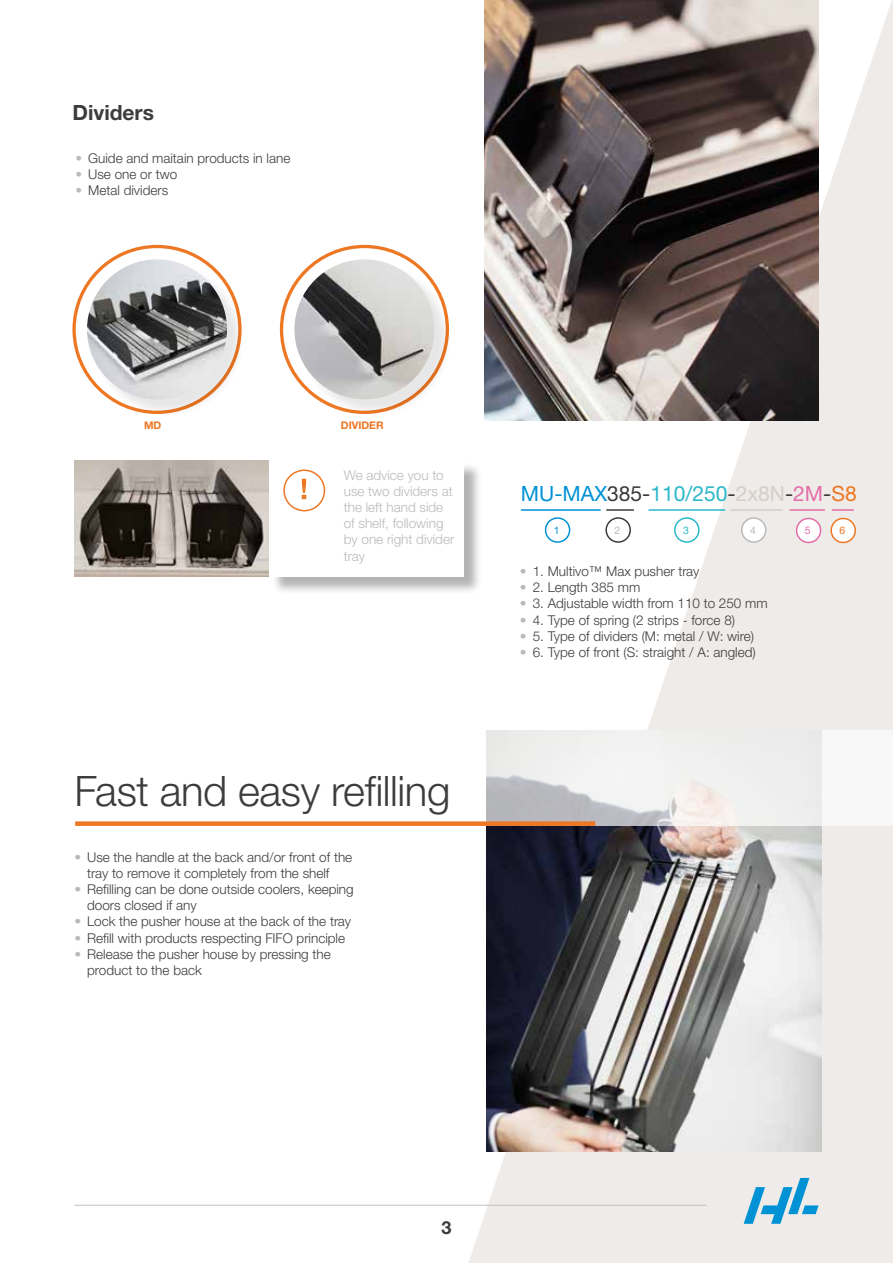
<style>
.page{position:relative;width:893px;height:1263px;background:#fff}
.page>*{position:absolute;margin:0;border:0;box-sizing:border-box;transform-origin:0 0}
.t1{font:300 42px "Helvetica Neue LTW1 G";letter-spacing:-.01em;color:#3c3c3b}
.t2{font:21px "Helvetica Neue LTW1 G";color:#3c3c3b}
.t3{font:700 21px "Helvetica Neue LTW1 G";color:#3c3c3b}
.t4{font:700 18px "Helvetica Neue LTW1 G";color:#3c3c3b}
.t5{font:300 13.5px/16.2px "Helvetica Neue LTW1 G";color:#3c3c3b}
.t6{font:300 13.5px/16.2px "Helvetica Neue LTW1 G";color:#bababa}
.t7{font:700 10.5px "Helvetica Neue LTW1 G";color:#ee7723}
.t8{font:10.5px "Helvetica Neue LTW1 G";color:#bababa}
.t9{font:10.5px "Helvetica Neue LTW1 G";color:#0092d5}
.t10{font:10.5px "Helvetica Neue LTW1 G";color:#2bb8c9}
.t11{font:10.5px "Helvetica Neue LTW1 G";color:#e56da7}
.t12{font:10.5px "Helvetica Neue LTW1 G";color:#ee7723}
.s1{color:#bababa}
.s2{color:#0092d5}
.s3{color:#2bb8c9}
.s4{color:#d5cec9}
.s5{color:#e56da7}
.s6{color:#ee7723}
</style>
<div class="page">
<svg style="left:461px;top:0;width:432px;height:1263px;fill:#eeebe9"></svg>
<img style="left:484px;top:0;width:335px;height:421px">
<img style="left:487px;top:826px;width:334px;height:325px">
<svg style="left:461px;top:730px;width:432px;height:96px;fill:#f1f0f0"></svg>
<div style="left:297px;top:262px;width:156px;height:156px;background:#000;opacity:.1"></div>
<img style="left:294px;top:259px;width:140px;height:140px;border-radius:70px">
<div style="left:89px;top:262px;width:156px;height:156px;background:#000;opacity:.1"></div>
<img style="left:87px;top:259px;width:140px;height:140px;border-radius:70px">
<div style="left:546px;top:518px;width:24px;height:24px;background:#fff;border-radius:50%"></div>
<div style="left:545px;top:517px;width:25px;height:26px;border:2px solid #0092d5;border-radius:50%"></div>
<div style="left:606px;top:518px;width:24px;height:24px;background:#fff;border-radius:50%"></div>
<div style="left:605px;top:517px;width:26px;height:26px;border:2px solid #3c3c3b;border-radius:50%"></div>
<div style="left:675px;top:518px;width:24px;height:24px;background:#fff;border-radius:50%"></div>
<div style="left:674px;top:517px;width:26px;height:26px;border:2px solid #2bb8c9;border-radius:50%"></div>
<div style="left:742px;top:518px;width:24px;height:24px;background:#fff;border-radius:50%"></div>
<div style="left:741px;top:517px;width:25px;height:26px;border:2px solid #bababa;border-radius:50%"></div>
<div style="left:796px;top:518px;width:25px;height:24px;background:#fff;border-radius:50%"></div>
<div style="left:796px;top:518px;width:25px;height:25px;border:2px solid #e56da7;border-radius:50%"></div>
<div style="left:831px;top:518px;width:24px;height:24px;background:#fff;border-radius:50%"></div>
<div style="left:830px;top:518px;width:26px;height:25px;border:2px solid #ee7723;border-radius:50%"></div>
<hr style="left:521px;top:509px;width:80px;height:2px;background:#0092d5">
<hr style="left:606px;top:509px;width:28px;height:2px;background:#3c3c3b">
<hr style="left:648px;top:509px;width:77px;height:2px;background:#2bb8c9">
<hr style="left:789px;top:509px;width:36px;height:2px;background:#e56da7">
<hr style="left:832px;top:509px;width:22px;height:2px;background:#e56da7">
<hr style="left:730px;top:509px;width:52px;height:2px;background:#d5cec9">
<div style="left:271px;top:462px;width:211px;height:133px;background:#000;opacity:.3"></div>
<div style="left:269px;top:460px;width:195px;height:116px;background:#fff"></div>
<div style="left:283px;top:469px;width:42px;height:42px;border:2px solid #ee7723;border-radius:50%"></div>
<svg style="left:302px;top:479px;width:4px;height:20px"></svg>
<img style="left:74px;top:460px;width:194px;height:116px">
<hr style="left:74px;top:1205px;width:633px;height:1px;background:#c6c6c6">
<svg style="left:744px;top:1178px;width:75px;height:46px;background:#98cae1"></svg>
<div style="left:75px;top:821px;width:520px;height:5px;background:#ee7723"></div>
<h2 class="t3" style="left:72px;top:100px;width:83px">Dividers</h2>
<p class="t5" style="left:75px;top:150px;width:216px"><span class="s1">•</span> Guide and maitain products in lane</p>
<p class="t5" style="left:75px;top:166px;width:103px"><span class="s1">•</span> Use one or two</p>
<p class="t5" style="left:75px;top:182px;width:94px"><span class="s1">•</span> Metal dividers</p>
<p class="t7" style="left:144px;top:419px;width:19px">MD</p>
<p class="t7" style="left:341px;top:419px;width:44px">DIVIDER</p>
<p class="t6" style="left:344px;top:467px;width:112px">We advice you to use two dividers at the left hand side of shelf, following by one right divider tray</p>
<h1 class="t1" style="left:74px;top:766px;width:378px">Fast and easy refilling</h1>
<p class="t5" style="left:87px;top:848px;width:267px;text-indent:-13px"><span class="s1">•</span> Use the handle at the back and/or front of the tray to remove it completely from the shelf</p>
<p class="t5" style="left:87px;top:881px;width:268px;text-indent:-13px"><span class="s1">•</span> Refilling can be done outside coolers, keeping doors closed if any</p>
<p class="t5" style="left:74px;top:913px;width:278px"><span class="s1">•</span> Lock the pusher house at the back of the tray</p>
<p class="t5" style="left:74px;top:929px;width:272px"><span class="s1">•</span> Refill with products respecting FIFO principle</p>
<p class="t5" style="left:87px;top:946px;width:245px;text-indent:-13px"><span class="s1">•</span> Release the pusher house by pressing the product to the back</p>
<h2 class="t2" style="left:521px;top:480px;width:337px"><span class="s2">MU-MAX</span>385-<span class="s3">110/250</span>-<span class="s4">2x8N</span>-<span class="s5">2M</span>-<span class="s6">S8</span></h2>
<p class="t9" style="left:554px;top:523px;width:7px">1</p>
<p class="t8" style="left:614px;top:523px;width:7px">2</p>
<p class="t10" style="left:683px;top:523px;width:7px">3</p>
<p class="t8" style="left:750px;top:523px;width:7px">4</p>
<p class="t11" style="left:805px;top:524px;width:7px">5</p>
<p class="t12" style="left:839px;top:524px;width:7px">6</p>
<p class="t5" style="left:520px;top:563px;width:181px"><span class="s1">•</span> 1. Multivo™ Max pusher tray</p>
<p class="t5" style="left:520px;top:579px;width:122px"><span class="s1">•</span> 2. Length 385 mm</p>
<p class="t5" style="left:520px;top:595px;width:249px"><span class="s1">•</span> 3. Adjustable width from 110 to 250 mm</p>
<p class="t5" style="left:520px;top:612px;width:217px"><span class="s1">•</span> 4. Type of spring (2 strips - force 8)</p>
<p class="t5" style="left:520px;top:628px;width:236px"><span class="s1">•</span> 5. Type of dividers (M: metal / W: wire)</p>
<p class="t5" style="left:520px;top:644px;width:237px"><span class="s1">•</span> 6. Type of front (S: straight / A: angled)</p>
<h3 class="t4" style="left:441px;top:1216px;width:12px">3</h3>
</div>
